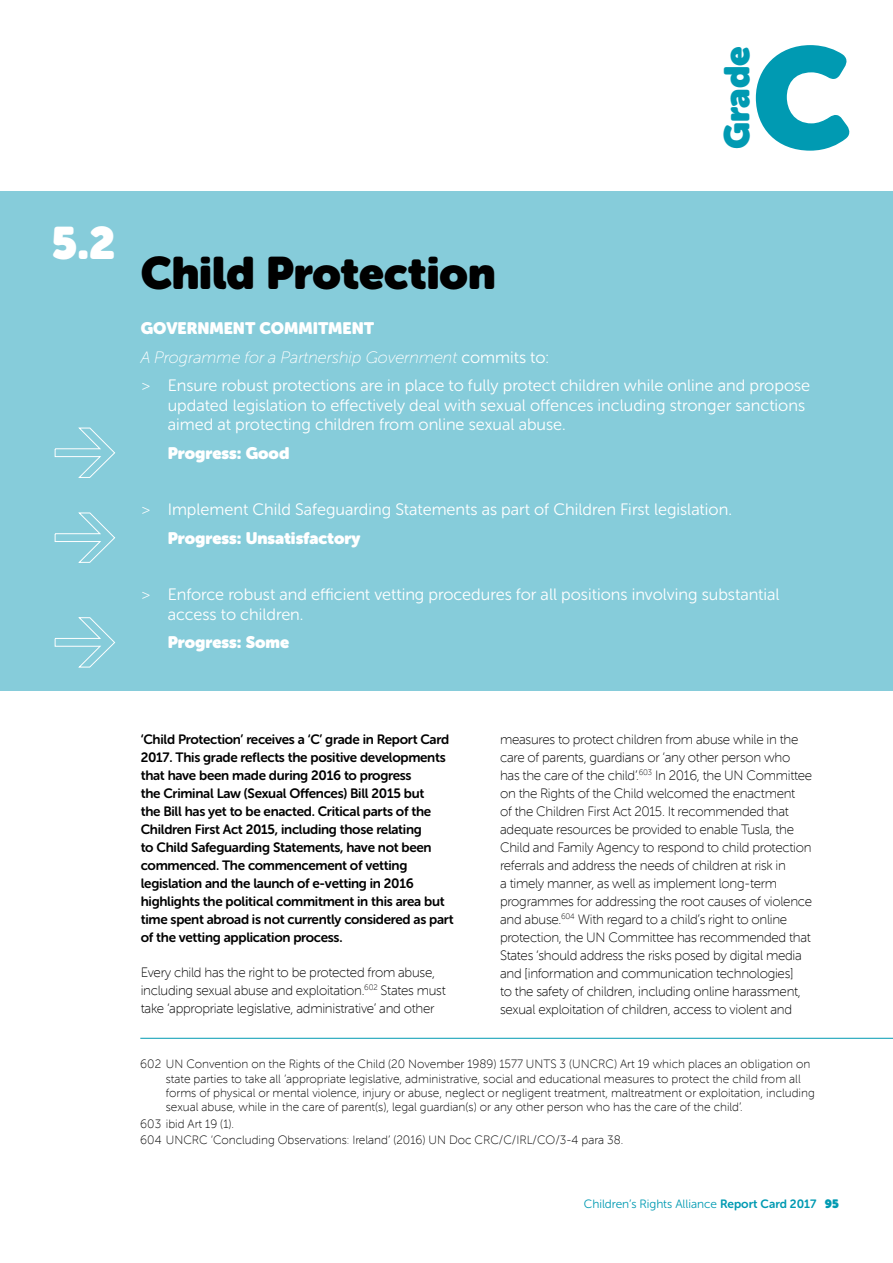
<style>
.page{position:relative;width:893px;height:1263px;background:#fff}
.page>*{position:absolute;margin:0;border:0;box-sizing:border-box;transform-origin:0 0}
.t1{font:142.05px "Museo Sans Rounded";color:#009ab2}
.t2{font:45px "Museo Sans Rounded";color:#000}
.t3{font:45px "Museo Sans Rounded";color:#fff}
.t4{font:35.4px "Museo Sans Rounded";letter-spacing:-.005em;color:#009ab2}
.t5{font:16.5px/19.8px "Museo Sans Rounded 300";color:#fff}
.t6{font:16.5px "Museo Sans Rounded";color:#fff}
.t7{font:italic 16.5px "Museo Sans Rounded 100";color:#fff}
.t8{font:13.5px/18px "Museo Sans Rounded 100";letter-spacing:-.02em;color:#000}
.t9{font:13.5px/18px "Museo Sans Rounded 700";letter-spacing:-.02em;color:#000}
.t10{font:12px/14.2px "Museo Sans Rounded 100";color:#000}
.t11{font:12px "Museo Sans Rounded 300";color:#009ab2}
.s1{font-family:"Museo Sans Rounded 300";font-style:normal}
.s2{font-family:"Museo Sans Rounded 100"}
.s3{font-family:"Museo Sans Rounded 700"}
.s4{font-family:"Museo Sans Rounded"}
</style>
<div class="page">
<div style="left:0;top:191px;width:893px;height:500px;background:#86ccda"></div>
<svg style="left:54px;top:427px;width:61px;height:51px"></svg>
<svg style="left:54px;top:512px;width:61px;height:51px"></svg>
<svg style="left:54px;top:617px;width:62px;height:51px"></svg>
<hr style="left:140px;top:1038px;width:753px;height:1px;background:#009ab2">
<h3 class="t4" style="left:717px;top:149px;width:104px;rotate:-90deg">Grade</h3>
<h1 class="t1" style="left:752px;top:17px;width:100px">C</h1>
<h2 class="t3" style="left:52px;top:217px;width:65px">5.2</h2>
<h2 class="t2" style="left:141px;top:247px;width:356px">Child Protection</h2>
<p class="t6" style="left:141px;top:319px;width:235px">GOVERNMENT COMMITMENT</p>
<p class="t7" style="left:141px;top:348px;width:410px">A Programme for a Partnership Government <span class="s1">commits to:</span></p>
<p class="t5" style="left:168px;top:375px;width:644px;text-indent:-27px"><span class="s2">&gt;</span> Ensure robust protections are in place to fully protect children while online and propose updated legislation to effectively deal with sexual offences including stronger sanctions aimed at protecting children from online sexual abuse.</p>
<p class="t6" style="left:168px;top:443px;width:123px">Progress: Good</p>
<p class="t5" style="left:141px;top:500px;width:593px"><span class="s2">&gt;</span> I mplement Child Safeguarding Statements as part of Children First legislation.</p>
<p class="t6" style="left:168px;top:528px;width:194px">Progress: Unsatisfactory</p>
<p class="t5" style="left:168px;top:585px;width:613px;text-indent:-27px"><span class="s2">&gt;</span> Enforce robust and efficient vetting procedures for all positions involving substantial access to children.</p>
<p class="t6" style="left:168px;top:633px;width:123px">Progress: Some</p>
<p class="t9" style="left:141px;top:730px;width:314px">‘Child Protection’ receives a ‘C’ grade in Report Card 2017. This grade reflects the positive developments that have been made during 2016 to progress<br>the Criminal Law (Sexual Offences) Bill 2015 but<br>the Bill has yet to be enacted. Critical parts of the Children First Act 2015, including those relating<br>to Child Safeguarding Statements, have not been commenced. The commencement of vetting legislation and the launch of e-vetting in 2016 highlights the political commitment in this area but time spent abroad is not currently considered as part of the vetting application process.</p>
<p class="t8" style="left:141px;top:963px;width:307px">Every child has the right to be protected from abuse, including sexual abuse and exploitation.<sup>602</sup> States must take ‘appropriate legislative, administrative’ and other</p>
<p class="t8" style="left:500px;top:730px;width:314px">measures to protect children from abuse while in the care of parents, guardians or ‘any other person who has the care of the child’.<sup>603</sup> In 2016, the UN Committee on the Rights of the Child welcomed the enactment<br>of the Children First Act 2015. It recommended that adequate resources be provided to enable Tusla, the Child and Family Agency to respond to child protection referrals and address the needs of children at risk in<br>a timely manner, as well as implement long-term programmes for addressing the root causes of violence and abuse.<sup>604</sup> With regard to a child’s right to online protection, the UN Committee has recommended that States ‘should address the risks posed by digital media and [information and communication technologies]<br>to the safety of children, including online harassment, sexual exploitation of children, access to violent and</p>
<p class="t10" style="left:166px;top:1057px;width:650px;text-indent:-26px">602 UN Convention on the Rights of the Child (20 November 1989) 1577 UNTS 3 (UNCRC) Art 19 which places an obligation on state parties to take all ‘appropriate legislative, administrative, social and educational measures to protect the child from all forms of physical or mental violence, injury or abuse, neglect or negligent treatment, maltreatment or exploitation, including sexual abuse, while in the care of parent(s), legal guardian(s) or any other person who has the care of the child’.</p>
<p class="t10" style="left:140px;top:1115px;width:484px;line-height:16.4px">603 ibid Art 19 (1).<br>604 UNCRC ‘Concluding Observations: Ireland’ (2016) UN Doc CRC/C/IRL/CO/3-4 para 38.</p>
<p class="t11" style="left:584px;top:1197px;width:257px">Children’s Rights Alliance <span class="s3">Report Card 2017</span> <span class="s4">95</span></p>
</div>
